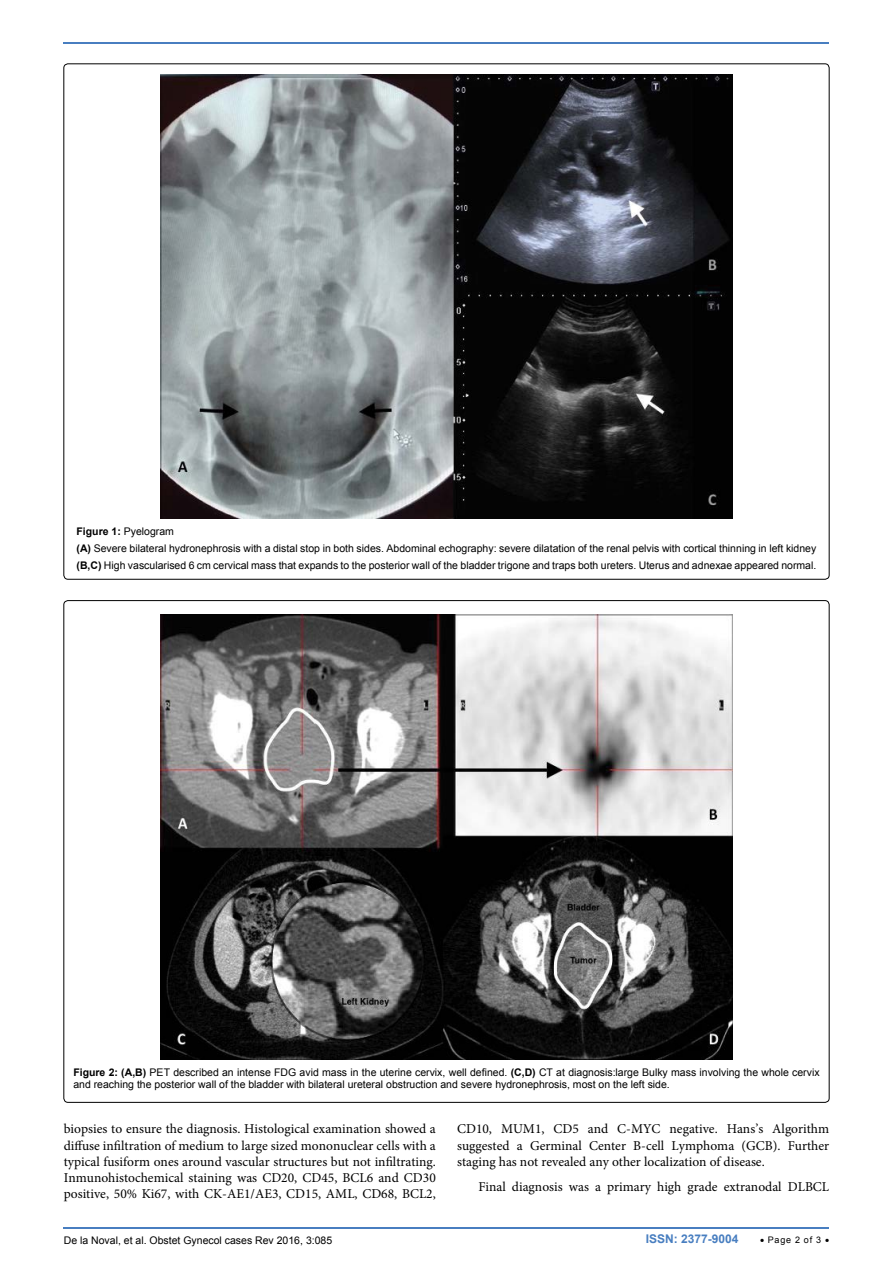
<style>
.page{position:relative;width:893px;height:1263px;background:#fff}
.page>*{position:absolute;margin:0;border:0;box-sizing:border-box;transform-origin:0 0}
.t1{font:13.5px/16.2px "Minion Pro";color:#000;text-align:justify}
.t2{font:700 12px "Arial";color:#487ec0}
.t3{font:10.5px/16.8px "Arial";color:#000}
.t4{font:9px "Arial";letter-spacing:.08em;color:#000}
.s1{font-weight:700}
</style>
<div class="page">
<hr style="left:64px;top:1227px;width:765px;height:2px;background:#487ec0">
<hr style="left:64px;top:42px;width:765px;height:2px;background:#487ec0">
<img style="left:160px;top:615px;width:572px;height:444px">
<img style="left:160px;top:74px;width:572px;height:445px">
<p class="t3" style="left:77px;top:523px;width:741px"><span class="s1">Figure 1:</span> Pyelogram<br><span class="s1">(A)</span> Severe bilateral hydronephrosis with a distal stop in both sides. Abdominal echography: severe dilatation of the renal pelvis with cortical thinning in left kidney <span class="s1">(B,C)</span> High vascularised 6 cm cervical mass that expands to the posterior wall of the bladder trigone and traps both ureters. Uterus and adnexae appeared normal.</p>
<p class="t3" style="left:73px;top:1065px;width:748px;line-height:12.6px"><span class="s1">Figure 2: (A,B)</span> PET described an intense FDG avid mass in the uterine cervix, well defined. <span class="s1">(C,D)</span> CT at diagnosis:large Bulky mass involving the whole cervix and reaching the posterior wall of the bladder with bilateral ureteral obstruction and severe hydronephrosis, most on the left side.</p>
<p class="t1" style="left:64px;top:1121px;width:374px">biopsies to ensure the diagnosis. Histological examination showed a diffuse infiltration of medium to large sized mononuclear cells with a typical fusiform ones around vascular structures but not infiltrating.<br>Inmunohistochemical staining was CD20, CD45, BCL6 and CD30 positive, 50% Ki67, with CK-AE1/AE3, CD15, AML, CD68, BCL2,</p>
<p class="t1" style="left:457px;top:1121px;width:374px">CD10, MUM1, CD5 and C-MYC negative. Hans’s Algorithm suggested a Germinal Center B-cell Lymphoma (GCB). Further staging has not revealed any other localization of disease.</p>
<p class="t1" style="left:478px;top:1178px;width:352px">Final diagnosis was a primary high grade extranodal DLBCL</p>
<p class="t3" style="left:64px;top:1232px;width:270px">De la Noval, et al. Obstet Gynecol cases Rev 2016, 3:085</p>
<p class="t2" style="left:646px;top:1230px;width:94px">ISSN: 2377-9004</p>
<p class="t4" style="left:760px;top:1234px;width:71px">• Page 2 of 3 •</p>
</div>
